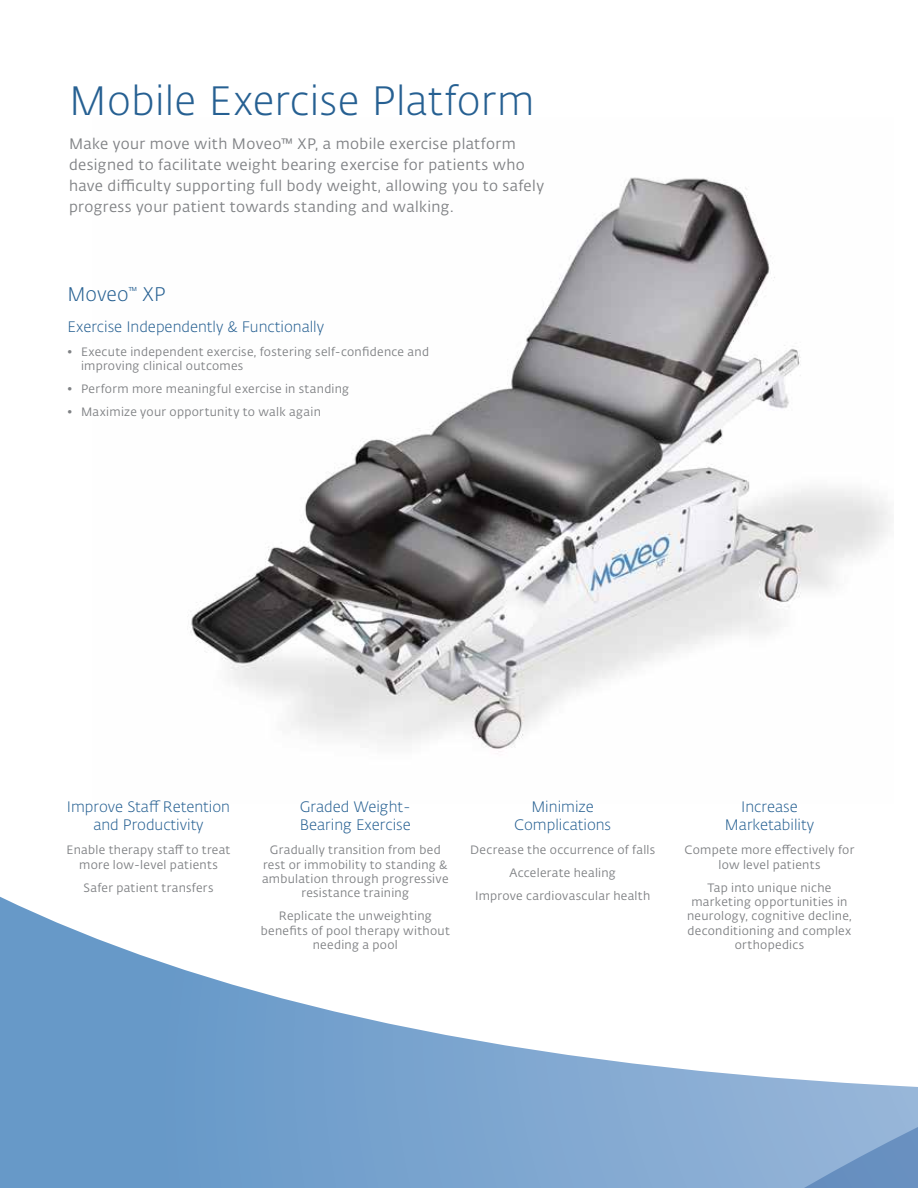
<style>
.page{position:relative;width:918px;height:1188px;background:#fff}
.page>*{position:absolute;margin:0;border:0;box-sizing:border-box;transform-origin:0 0}
.t1{font:300 40.5px "Fedra Sans Alt Pro";letter-spacing:.01em;color:#266092}
.t2{font:300 19.5px "Fedra Sans Alt Std";color:#266092}
.t3{font:15px/21px "Fedra Sans Alt Pro";letter-spacing:.025em;color:#808285}
.t4{font:300 15px/18px "Fedra Sans Alt Std";color:#266092;text-align:center}
.t5{font:12px/14.4px "Fedra Sans Alt Std";letter-spacing:.025em;color:#808285;text-align:center}
</style>
<div class="page">
<img style="left:190px;top:177px;width:701px;height:575px">
<div style="left:0;top:897px;width:76px;height:291px;background:#6799c8"></div>
<svg style="left:76px;top:930px;width:842px;height:258px"></svg>
<h1 class="t1" style="left:69px;top:74px;width:467px">Mobile Exercise Platform</h1>
<p class="t3" style="left:69px;top:133px;width:476px">Make your move with Moveo™ XP, a mobile exercise platform designed to facilitate weight bearing exercise for patients who have difficulty supporting full body weight, allowing you to safely progress your patient towards standing and walking.</p>
<h2 class="t2" style="left:68px;top:283px;width:100px">Moveo<sup>™</sup> XP</h2>
<p class="t4" style="left:68px;top:318px;width:258px">Exercise Independently &amp; Functionally</p>
<p class="t5" style="left:81px;top:344px;width:350px;text-align:left;text-indent:-14px">• Execute independent exercise, fostering self-confidence and improving clinical outcomes</p>
<p class="t5" style="left:68px;top:382px;width:283px">• Perform more meaningful exercise in standing</p>
<p class="t5" style="left:68px;top:405px;width:255px">• Maximize your opportunity to walk again</p>
<p class="t4" style="left:67px;top:798px;width:165px">Improve Staff Retention and Productivity</p>
<p class="t5" style="left:67px;top:843px;width:165px">Enable therapy staff to treat more low-level patients</p>
<p class="t5" style="left:84px;top:880px;width:131px">Safer patient transfers</p>
<p class="t4" style="left:300px;top:798px;width:112px;text-align:left">Graded Weight-<br>Bearing Exercise</p>
<p class="t5" style="left:262px;top:843px;width:188px">Gradually transition from bed rest or immobility to standing &amp; ambulation through progressive resistance training</p>
<p class="t5" style="left:261px;top:909px;width:191px">Replicate the unweighting benefits of pool therapy without needing a pool</p>
<p class="t4" style="left:514px;top:798px;width:98px">Minimize<br>Complications</p>
<p class="t5" style="left:470px;top:839px;width:186px;line-height:23.1px">Decrease the occurrence of falls<br>Accelerate healing<br>Improve cardiovascular health</p>
<p class="t4" style="left:725px;top:798px;width:91px">Increase<br>Marketability</p>
<p class="t5" style="left:685px;top:843px;width:171px">Compete more effectively for low level patients</p>
<p class="t5" style="left:687px;top:880px;width:166px">Tap into unique niche marketing opportunities in neurology, cognitive decline, deconditioning and complex orthopedics</p>
</div>
